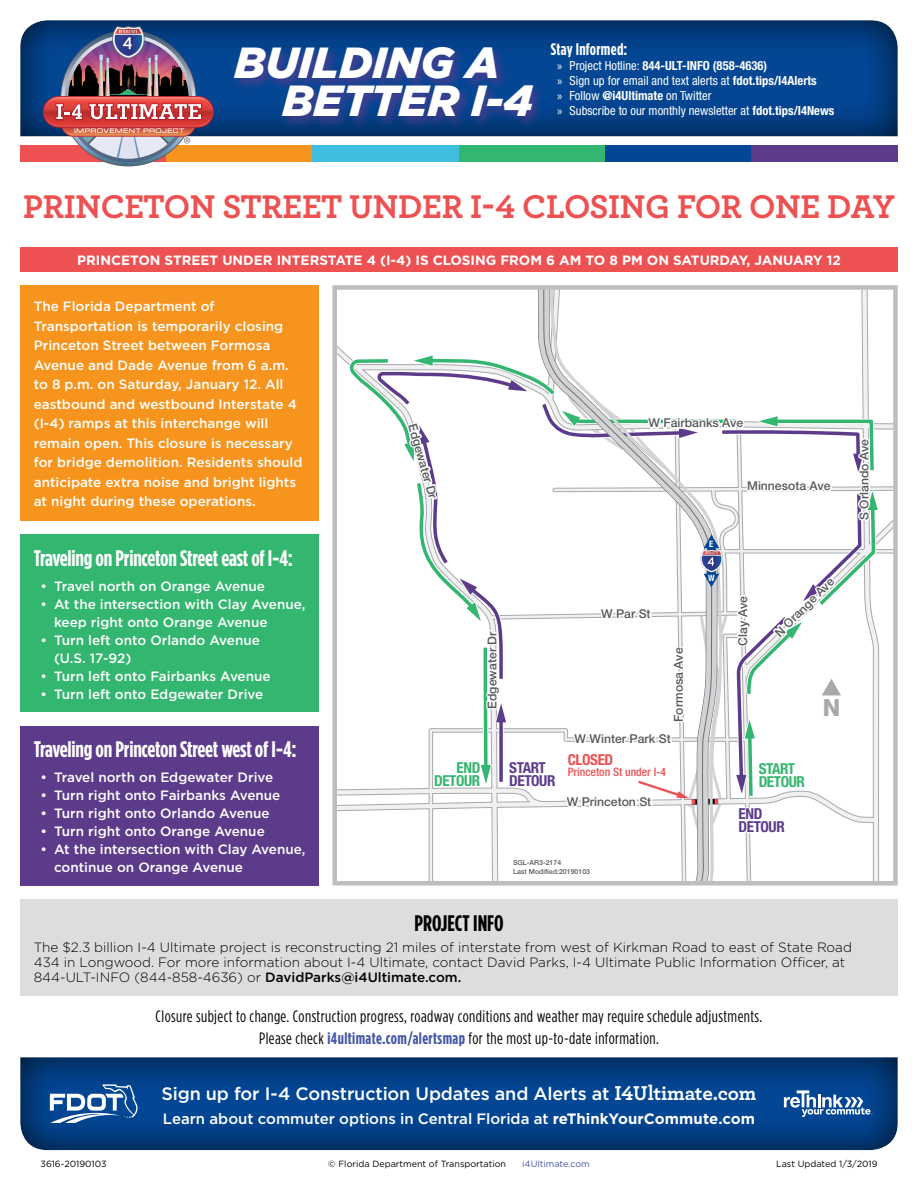
<style>
.page{position:relative;width:918px;height:1188px;background:#fff}
.page>*{position:absolute;margin:0;border:0;box-sizing:border-box;transform-origin:0 0}
.t1{font:italic 900 43.5px/37.5px "Gotham";color:#fff}
.Alert_Header{font:700 34.5px "Archer";letter-spacing:-.01em;color:#ed5152}
.t2{font:800 23.7px "Helvetica Neue";color:#a7a9ac}
.t3{font:700 22.5px "Gotham Condensed";letter-spacing:-.01em;color:#fff}
.t4{font:700 22.5px "Gotham Condensed";color:#000}
.t5{font:500 18px "Gotham";letter-spacing:-.01em;color:#fff}
.t6{font:700 16.8px "Gotham Condensed";letter-spacing:.015em;color:#fff}
.t7{font:16.5px "Gotham Condensed";letter-spacing:.025em;color:#000}
.t8{font:700 condensed 15.15px/12.8px "Helvetica Neue";letter-spacing:-.025em;color:#33b66f}
.t9{font:700 condensed 15.15px/12.8px "Helvetica Neue";letter-spacing:-.025em;color:#5d3b8b}
.t10{font:700 condensed 15.15px "Helvetica Neue";letter-spacing:-.025em;color:#ed5152}
.t11{font:500 15px "Gotham";color:#fff}
.body_content{font:500 13.5px/19.5px "Gotham";color:#fff}
.body_content-2{font:300 13.5px/15px "Gotham";color:#000}
.Alert_Bar{font:700 13.5px "Gotham";color:#fff}
.t12{font:condensed 12.6px/15px "Helvetica Neue LT Std";color:#fff}
.t13{font:500 12.15px "Helvetica Neue";color:#58595b}
.t14{font:500 condensed 11.7px "Helvetica Neue LT Std";color:#ed5152}
.t15{font:9px "Gotham";color:#000}
.t16{font:9px "Gotham";color:#4456a6}
.t17{font:700 condensed 8.7px "Helvetica Neue";color:#fff}
.t18{font:500 7.05px/8.4px "Helvetica Neue";color:#58595b}
.s1{font-family:"Myriad Pro";font-stretch:normal}
.s2{font-weight:700}
.s3{font-weight:500}
.s4{font-weight:700;color:#4456a6}
.s5{font-family:"Archer";font-weight:700;font-size:21px}
</style>
<div class="page">
<div style="left:20px;top:20px;width:878px;height:118px;background:#000;opacity:.75"></div>
<div style="left:231px;top:44px;width:314px;height:85px;background:#5d3b8b;opacity:.75"></div>
<div style="left:20px;top:145px;width:146px;height:17px;background:#ed5152"></div>
<div style="left:166px;top:145px;width:147px;height:17px;background:#f7941e"></div>
<div style="left:313px;top:145px;width:146px;height:17px;background:#40bedf"></div>
<div style="left:459px;top:145px;width:146px;height:17px;background:#33b66f"></div>
<div style="left:605px;top:145px;width:146px;height:17px;background:#034694"></div>
<div style="left:751px;top:145px;width:147px;height:17px;background:#5d3b8b"></div>
<img style="left:44px;top:24px;width:168px;height:142px">
<div style="left:19px;top:1056px;width:880px;height:96px;background:#000;opacity:.75"></div>
<svg style="left:50px;top:1084px;width:88px;height:39px"></svg>
<svg style="left:784px;top:1090px;width:89px;height:27px"></svg>
<div style="left:20px;top:247px;width:878px;height:25px;background:#ed5152"></div>
<div style="left:20px;top:899px;width:878px;height:97px;background:#dcddde"></div>
<svg style="left:347px;top:290px;width:533px;height:591px"></svg>
<div style="left:332px;top:285px;width:566px;height:601px;border:4px solid #bcbec0"></div>
<div style="left:20px;top:726px;width:299px;height:160px;background:#5d3b8b"></div>
<div style="left:20px;top:535px;width:299px;height:177px;background:#33b66f"></div>
<div style="left:20px;top:285px;width:299px;height:236px;background:#f7941e"></div>
<h1 class="t1" style="left:283px;top:44px;width:252px;text-indent:-48px">BUILDING A<br>BETTER I-4</h1>
<p class="t6" style="left:551px;top:39px;width:78px">Stay Informed:</p>
<p class="t12" style="left:557px;top:58px;width:279px"><span class="s1">»</span> Project Hotline: <span class="s2">844-ULT-INFO (858-4636)<br></span><span class="s1">»</span> Sign up for email and text alerts at <span class="s2">fdot.tips/I4Alerts<br></span><span class="s1">»</span> Follow <span class="s2">@i4Ultimate</span> on Twitter<br><span class="s1">»</span> Subscribe to our monthly newsletter at <span class="s2">fdot.tips/I4News</span></p>
<p class="Alert_Header" style="left:23px;top:180px;width:873px">PRINCETON STREET UNDER I-4 CLOSING FOR ONE DAY</p>
<p class="Alert_Bar" style="left:77px;top:251px;width:765px">PRINCETON STREET UNDER INTERSTATE 4 (I-4) IS CLOSING FROM 6 AM TO 8 PM ON SATURDAY, JANUARY 12</p>
<p class="body_content" style="left:34px;top:296px;width:270px">The Florida Department of Transportation is temporarily closing Princeton Street between Formosa Avenue and Dade Avenue from 6 a.m. to 8 p.m. on Saturday, January 12. All eastbound and westbound Interstate 4 (I-4) ramps at this interchange will remain open. This closure is necessary for bridge demolition. Residents should anticipate extra noise and bright lights at night during these operations.</p>
<p class="t3" style="left:34px;top:545px;width:261px">Traveling on Princeton Street east of I-4:</p>
<p class="body_content" style="left:40px;top:576px;width:226px">• Travel north on Orange Avenue</p>
<p class="body_content" style="left:54px;top:595px;width:253px;line-height:18px;text-indent:-14px">• At the intersection with Clay Avenue, keep right onto Orange Avenue</p>
<p class="body_content" style="left:54px;top:631px;width:208px;line-height:18px;text-indent:-14px">• Turn left onto Orlando Avenue (U.S. 17-92)</p>
<p class="body_content" style="left:40px;top:666px;width:232px">• Turn left onto Fairbanks Avenue</p>
<p class="body_content" style="left:40px;top:684px;width:224px">• Turn left onto Edgewater Drive</p>
<p class="t3" style="left:34px;top:736px;width:264px">Traveling on Princeton Street west of I-4:</p>
<p class="body_content" style="left:40px;top:767px;width:234px">• Travel north on Edgewater Drive</p>
<p class="body_content" style="left:40px;top:785px;width:241px">• Turn right onto Fairbanks Avenue</p>
<p class="body_content" style="left:40px;top:803px;width:231px">• Turn right onto Orlando Avenue</p>
<p class="body_content" style="left:40px;top:821px;width:226px">• Turn right onto Orange Avenue</p>
<p class="body_content" style="left:54px;top:840px;width:253px;line-height:18px;text-indent:-14px">• At the intersection with Clay Avenue, continue on Orange Avenue</p>
<p class="t13" style="left:419px;top:422px;width:79px;rotate:74deg">Edgewater Dr</p>
<p class="t13" style="left:649px;top:416px;width:96px">W Fairbanks Ave</p>
<p class="t13" style="left:747px;top:479px;width:85px">Minnesota Ave</p>
<p class="t13" style="left:485px;top:709px;width:79px;rotate:-90deg">Edgewater Dr</p>
<p class="t8" style="left:434px;top:761px;width:48px;text-align:right">END<br>DETOUR</p>
<p class="t9" style="left:509px;top:761px;width:48px">START<br>DETOUR</p>
<p class="t13" style="left:601px;top:607px;width:51px">W Par St</p>
<p class="t13" style="left:671px;top:722px;width:76px;rotate:-90deg">Formosa Ave</p>
<p class="t13" style="left:575px;top:731px;width:98px">W Winter Park St</p>
<p class="t10" style="left:568px;top:750px;width:47px">CLOSED</p>
<p class="t14" style="left:568px;top:765px;width:100px">Princeton St under I-4</p>
<p class="t13" style="left:567px;top:794px;width:86px">W Princeton St</p>
<p class="t18" style="left:513px;top:858px;width:79px">SGL-AR3-2174<br>Last Modified:20190103</p>
<p class="t17" style="left:709px;top:538px;width:6px">E</p>
<p class="t17" style="left:708px;top:572px;width:8px">W</p>
<p class="t13" style="left:736px;top:646px;width:51px;rotate:-90deg">Clay Ave</p>
<p class="t13" style="left:772px;top:629px;width:80px;rotate:-45deg">N Orange Ave</p>
<p class="t8" style="left:759px;top:762px;width:48px">START<br>DETOUR</p>
<h3 class="t2" style="left:823px;top:694px;width:19px">N</h3>
<p class="t9" style="left:739px;top:807px;width:48px">END<br>DETOUR</p>
<p class="t13" style="left:857px;top:520px;width:82px;rotate:-90deg">S Orlando Ave</p>
<p class="t4" style="left:414px;top:909px;width:91px">PROJECT INFO</p>
<p class="body_content-2" style="left:34px;top:940px;width:820px">The $2.3 billion I-4 Ultimate project is reconstructing 21 miles of interstate from west of Kirkman Road to east of State Road<br>434 in Longwood. For more information about I-4 Ultimate, contact David Parks, I-4 Ultimate Public Information Officer, at<br>844-ULT-INFO (844-858-4636) or <span class="s3">DavidParks@i4Ultimate.com.</span></p>
<h1 class="t7" style="left:156px;top:1007px;width:608px">Closure subject to change. Construction progress, roadway conditions and weather may require schedule adjustments.</h1>
<h1 class="t7" style="left:259px;top:1029px;width:401px">Please check <span class="s4">i4ultimate.com/alertsmap</span> for the most up-to-date information.</h1>
<h3 class="t5" style="left:162px;top:1082px;width:596px">Sign up for I-4 Construction Updates and Alerts at <span class="s5">I4Ultimate.com</span></h3>
<p class="t11" style="left:163px;top:1109px;width:594px">Learn about commuter options in Central Florida at <span class="s2">reThinkYourCommute.com</span></p>
<p class="t15" style="left:40px;top:1158px;width:68px">3616-20190103</p>
<p class="t15" style="left:328px;top:1158px;width:179px">© Florida Department of Transportation</p>
<p class="t16" style="left:522px;top:1158px;width:69px">i4Ultimate.com</p>
<p class="t15" style="left:776px;top:1158px;width:103px">Last Updated 1/3/2019</p>
</div>
